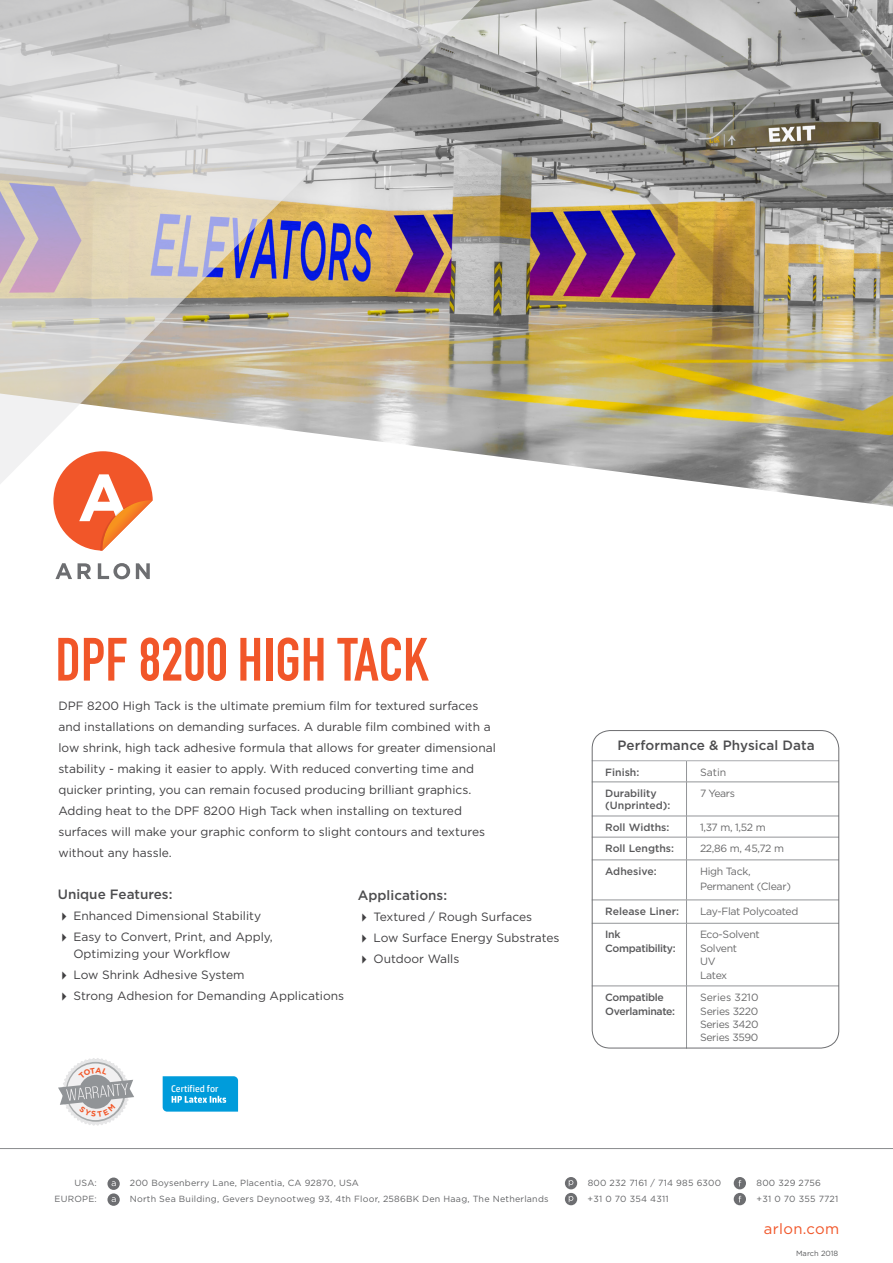
<style>
.page{position:relative;width:893px;height:1263px;background:#fff}
.page>*{position:absolute;margin:0;border:0;box-sizing:border-box;transform-origin:0 0}
.t1{font:700 60px "DIN Condensed";color:#f15629}
.t2{font:14.85px "Gotham";letter-spacing:.025em;color:#f15629}
.t3{font:500 13.5px "Gotham";color:#4d4d4f}
.t4{font:12px/21px "Gotham";color:#414042}
.t5{font:10.5px/13.5px "Gotham";letter-spacing:-.03em;color:#6a6a6b}
.t6{font:500 10.5px/12px "Gotham";color:#59595b}
.t7{font:500 10.5px/13.5px "Gotham";letter-spacing:-.03em;color:#59595b}
.t8{font:9.6px "HP Simplified";color:#fff}
.t9{font:8.85px "Gotham";letter-spacing:.025em;color:#636466}
.t10{font:7.5px "Gotham";color:#58595b}
</style>
<div class="page">
<hr style="left:0;top:1148px;width:893px;height:1px;background:#8a8c8e">
<svg style="left:107px;top:1177px;width:13px;height:13px"></svg>
<svg style="left:112px;top:1181px;width:4px;height:5px"></svg>
<svg style="left:107px;top:1193px;width:13px;height:13px"></svg>
<svg style="left:112px;top:1197px;width:4px;height:5px"></svg>
<svg style="left:565px;top:1177px;width:12px;height:12px"></svg>
<svg style="left:569px;top:1180px;width:4px;height:6px"></svg>
<svg style="left:565px;top:1193px;width:12px;height:12px"></svg>
<svg style="left:569px;top:1196px;width:4px;height:6px"></svg>
<svg style="left:734px;top:1177px;width:12px;height:12px"></svg>
<svg style="left:734px;top:1193px;width:12px;height:12px"></svg>
<img style="left:493px;top:0;width:400px;height:506px">
<svg style="left:55px;top:563px;width:17px;height:16px"></svg>
<svg style="left:78px;top:563px;width:13px;height:16px"></svg>
<svg style="left:98px;top:563px;width:32px;height:16px"></svg>
<svg style="left:136px;top:563px;width:14px;height:16px"></svg>
<svg style="left:53px;top:497px;width:100px;height:54px"></svg>
<svg style="left:0;top:0;width:493px;height:497px;background:#cbc3bc"></svg>
<svg style="left:686px;top:761px;width:1px;height:21px"></svg>
<hr style="left:592px;top:782px;width:94px;height:1px;background:#939598">
<hr style="left:686px;top:782px;width:153px;height:1px;background:#939598">
<hr style="left:686px;top:782px;width:1px;height:34px;background:#939598">
<hr style="left:592px;top:816px;width:94px;height:1px;background:#939598">
<hr style="left:686px;top:816px;width:153px;height:1px;background:#939598">
<hr style="left:592px;top:837px;width:94px;height:1px;background:#939598">
<hr style="left:686px;top:837px;width:153px;height:1px;background:#939598">
<svg style="left:686px;top:816px;width:1px;height:44px"></svg>
<hr style="left:592px;top:860px;width:94px;height:1px;background:#939598">
<hr style="left:686px;top:860px;width:153px;height:1px;background:#939598">
<hr style="left:686px;top:860px;width:1px;height:40px;background:#939598">
<hr style="left:592px;top:900px;width:94px;height:1px;background:#939598">
<hr style="left:686px;top:900px;width:153px;height:1px;background:#939598">
<svg style="left:686px;top:901px;width:1px;height:22px"></svg>
<hr style="left:592px;top:923px;width:94px;height:1px;background:#939598">
<hr style="left:686px;top:923px;width:153px;height:1px;background:#939598">
<hr style="left:686px;top:923px;width:1px;height:63px;background:#939598">
<hr style="left:686px;top:986px;width:1px;height:62px;background:#939598">
<hr style="left:592px;top:986px;width:94px;height:1px;background:#939598">
<hr style="left:686px;top:986px;width:153px;height:1px;background:#939598">
<hr style="left:592px;top:760px;width:94px;height:1px;background:#a9abae">
<hr style="left:686px;top:760px;width:153px;height:1px;background:#a9abae">
<div style="left:592px;top:730px;width:247px;height:318px;border:1px solid #6d6e71;border-radius:18px"></div>
<svg style="left:163px;top:1076px;width:75px;height:35px;background:#13a3dd"></svg>
<svg style="left:58px;top:1058px;width:76px;height:68px"></svg>
<h1 class="t1" style="left:55px;top:624px;width:375px">DPF 8200 HIGH TACK</h1>
<p class="t4" style="left:58px;top:695px;width:439px">DPF 8200 High Tack is the ultimate premium film for textured surfaces and installations on demanding surfaces. A durable film combined with a low shrink, high tack adhesive formula that allows for greater dimensional stability - making it easier to apply. With reduced converting time and quicker printing, you can remain focused producing brilliant graphics.<br>Adding heat to the DPF 8200 High Tack when installing on textured surfaces will make your graphic conform to slight contours and textures without any hassle.</p>
<p class="t3" style="left:358px;top:887px;width:91px">Applications:</p>
<p class="t4" style="left:373px;top:906px;width:187px">Textured / Rough Surfaces<br>Low Surface Energy Substrates<br>Outdoor Walls</p>
<p class="t3" style="left:58px;top:887px;width:116px">Unique Features:</p>
<p class="t4" style="left:73px;top:905px;width:201px">Enhanced Dimensional Stability<br>Easy to Convert, Print, and Apply,</p>
<p class="t4" style="left:73px;top:943px;width:272px">Optimizing your Workflow<br>Low Shrink Adhesive System<br>Strong Adhesion for Demanding Applications</p>
<p class="t8" style="left:171px;top:1084px;width:49px">Certified for</p>
<p class="t3" style="left:618px;top:738px;width:199px">Performance &amp; Physical Data</p>
<p class="t6" style="left:605px;top:766px;width:36px">Finish:</p>
<p class="t5" style="left:700px;top:765px;width:28px">Satin</p>
<p class="t6" style="left:605px;top:787px;width:67px">Durability (Unprinted):</p>
<p class="t5" style="left:700px;top:786px;width:37px">7 Years</p>
<p class="t6" style="left:605px;top:821px;width:66px">Roll Widths:</p>
<p class="t5" style="left:700px;top:820px;width:67px">1,37 m, 1,52 m</p>
<p class="t6" style="left:605px;top:842px;width:70px">Roll Lengths:</p>
<p class="t5" style="left:700px;top:842px;width:86px">22,86 m, 45,72 m</p>
<p class="t6" style="left:605px;top:865px;width:53px">Adhesive:</p>
<p class="t5" style="left:700px;top:864px;width:92px;line-height:15px">High Tack,<br>Permanent (Clear)</p>
<p class="t6" style="left:605px;top:905px;width:75px">Release Liner:</p>
<p class="t5" style="left:700px;top:904px;width:100px">Lay-Flat Polycoated</p>
<p class="t7" style="left:605px;top:928px;width:72px">Ink<br>Compatibility:</p>
<p class="t5" style="left:700px;top:928px;width:61px">Eco-Solvent<br>Solvent<br>UV<br>Latex</p>
<p class="t7" style="left:605px;top:990px;width:71px">Compatible<br>Overlaminate:</p>
<p class="t5" style="left:700px;top:990px;width:60px;text-align:justify">Series 3210<br>Series 3220<br>Series 3420<br>Series 3590</p>
<p class="t9" style="left:75px;top:1178px;width:24px">USA:</p>
<p class="t9" style="left:130px;top:1178px;width:231px">200 Boysenberry Lane, Placentia, CA 92870, USA</p>
<p class="t9" style="left:588px;top:1178px;width:135px">800 232 7161 / 714 985 6300</p>
<p class="t9" style="left:756px;top:1178px;width:66px">800 329 2756</p>
<p class="t9" style="left:55px;top:1194px;width:44px">EUROPE:</p>
<p class="t9" style="left:130px;top:1194px;width:420px">North Sea Building, Gevers Deynootweg 93, 4th Floor, 2586BK Den Haag, The Netherlands</p>
<p class="t9" style="left:588px;top:1194px;width:83px">+31 0 70 354 4311</p>
<p class="t9" style="left:756px;top:1194px;width:83px">+31 0 70 355 7721</p>
<p class="t2" style="left:764px;top:1220px;width:77px">arlon.com</p>
<p class="t10" style="left:796px;top:1249px;width:44px">March 2018</p>
</div>
